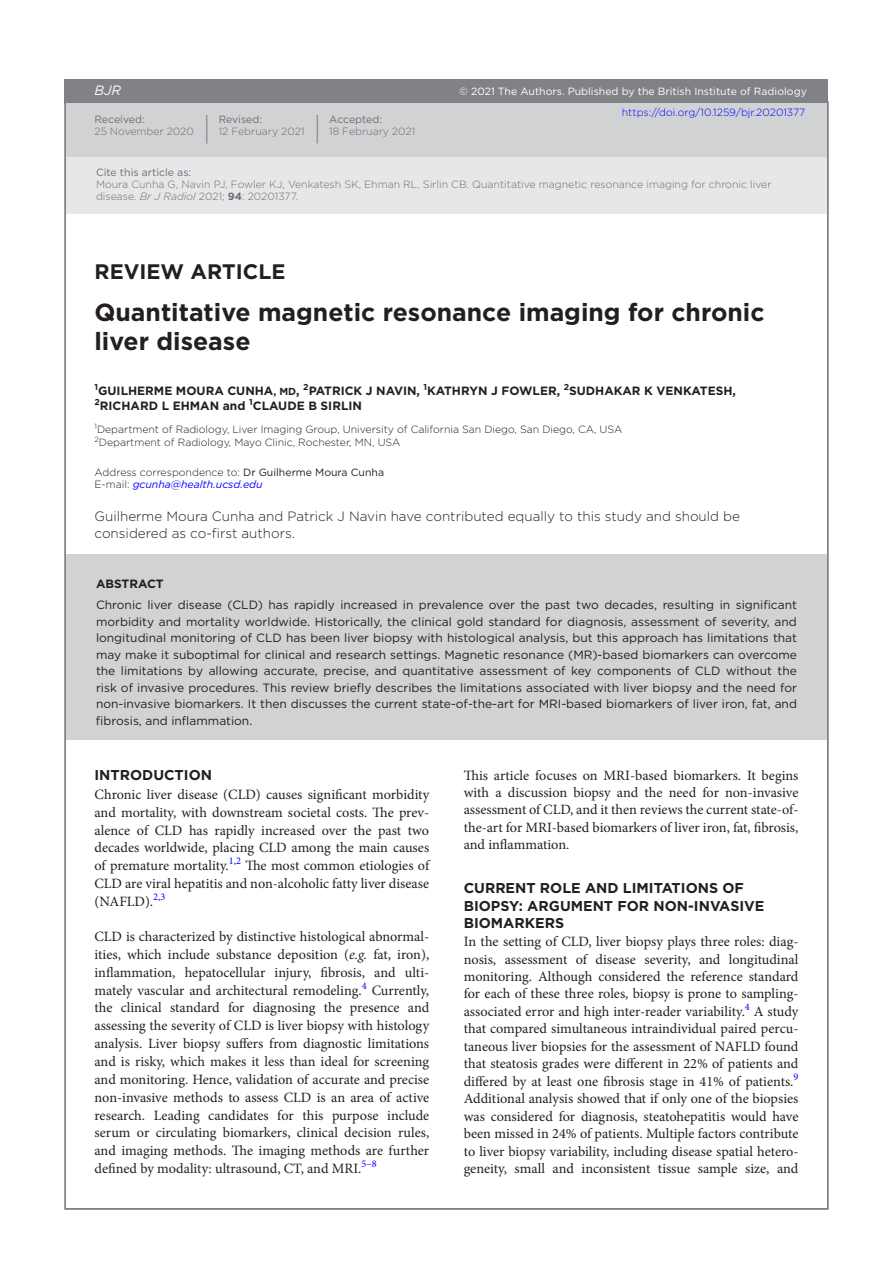
<style>
.page{position:relative;width:893px;height:1263px;background:#fff}
.page>*{position:absolute;margin:0;border:0;box-sizing:border-box;transform-origin:0 0}
.t1{font:700 24.75px/29.2px "Gotham";color:#231f20}
.t2{font:700 21px "Gotham";color:#231f20}
.t3{font:14.25px/17.9px "Minion Pro";color:#231f20;text-align:justify}
.t4{font:700 14.25px/17.2px "Gotham";color:#231f20}
.t5{font:300 13.5px/16.5px "Gotham";color:#231f20}
.t6{font:italic 13.5px "Gotham";color:#fff}
.t7{font:12px/16.5px "Gotham";color:#231f20;text-align:justify}
.t8{font:700 12px/15px "Gotham";color:#231f20}
.t9{font:300 10.5px/13.5px "Gotham";letter-spacing:-.005em;color:#231f20}
.t10{font:300 10.5px/12px "Gotham";color:#6c6d70}
.t11{font:10.5px "Gotham";color:#fff}
.t12{font:10.5px "Gotham";color:#6c6d70}
.t13{font:300 10.5px "Gotham";color:#00f}
.s1{font-style:italic}
.s2{font-weight:700}
.s3{font-size:10.2px}
.s4{font-weight:400}
.s5{font-weight:400;font-style:italic;color:#00f}
</style>
<div class="page">
<div style="left:64px;top:79px;width:764px;height:24px;background:#808285"></div>
<div style="left:66px;top:154px;width:761px;height:59px;background:#e6e7e9"></div>
<div style="left:66px;top:103px;width:761px;height:53px;background:#d1d2d4"></div>
<svg style="left:317px;top:115px;width:1px;height:28px"></svg>
<svg style="left:206px;top:115px;width:1px;height:29px"></svg>
<div style="left:66px;top:554px;width:761px;height:186px;background:#d1d2d4"></div>
<p class="t6" style="left:94px;top:83px;width:28px">BJR</p>
<p class="t12" style="left:94px;top:113px;width:52px">Received:</p>
<p class="t10" style="left:94px;top:125px;width:101px">25 November 2020</p>
<p class="t12" style="left:219px;top:113px;width:45px">Revised:</p>
<p class="t10" style="left:219px;top:125px;width:87px">12 February 2021</p>
<p class="t12" style="left:329px;top:113px;width:54px">Accepted:</p>
<p class="t10" style="left:329px;top:125px;width:87px">18 February 2021</p>
<p class="t11" style="left:459px;top:85px;width:349px">© 2021 The Authors. Published by the British Institute of Radiology</p>
<p class="t13" style="left:622px;top:106px;width:185px">https://doi.org/10.1259/bjr.20201377</p>
<p class="t12" style="left:96px;top:165px;width:97px">Cite this article as:</p>
<p class="t10" style="left:96px;top:178px;width:677px">Moura Cunha G, Navin PJ, Fowler KJ, Venkatesh SK, Ehman RL, Sirlin CB. Quantitative magnetic resonance imaging for chronic liver disease. <span class="s1">Br J Radiol</span> 2021; <span class="s2">94</span>: 20201377.</p>
<h2 class="t2" style="left:94px;top:258px;width:192px">REVIEW ARTICLE</h2>
<h1 class="t1" style="left:94px;top:298px;width:671px">Quantitative magnetic resonance imaging for chronic liver disease</h1>
<p class="t8" style="left:94px;top:384px;width:643px"><sup>1</sup>GUILHERME MOURA CUNHA<span class="s3">, MD</span>, <sup>2</sup>PATRICK J NAVIN, <sup>1</sup>KATHRYN J FOWLER, <sup>2</sup>SUDHAKAR K VENKATESH,<br><sup>2</sup>RICHARD L EHMAN and <sup>1</sup>CLAUDE B SIRLIN</p>
<p class="t9" style="left:94px;top:422px;width:529px"><sup>1</sup>Department of Radiology, Liver Imaging Group, University of California San Diego, San Diego, CA, USA<br><sup>2</sup>Department of Radiology, Mayo Clinic, Rochester, MN, USA</p>
<p class="t9" style="left:94px;top:466px;width:291px;line-height:12px">Address correspondence to: <span class="s4">Dr Guilherme Moura Cunha<br></span>E-mail: <span class="s5">gcunha@health.ucsd.edu</span></p>
<p class="t5" style="left:94px;top:508px;width:647px">Guilherme Moura Cunha and Patrick J Navin have contributed equally to this study and should be considered as co-first authors.</p>
<p class="t8" style="left:96px;top:576px;width:69px">ABSTRACT</p>
<p class="t7" style="left:96px;top:596px;width:702px">Chronic liver disease (CLD) has rapidly increased in prevalence over the past two decades, resulting in significant morbidity and mortality worldwide. Historically, the clinical gold standard for diagnosis, assessment of severity, and longitudinal monitoring of CLD has been liver biopsy with histological analysis, but this approach has limitations that may make it suboptimal for clinical and research settings. Magnetic resonance (MR)-based biomarkers can overcome the limitations by allowing accurate, precise, and quantitative assessment of key components of CLD without the risk of invasive procedures. This review briefly describes the limitations associated with liver biopsy and the need for non-invasive biomarkers. It then discusses the current state-of-the-art for MRI-based biomarkers of liver iron, fat, and fibrosis, and inflammation.</p>
<p class="t4" style="left:94px;top:766px;width:119px">INTRODUCTION</p>
<p class="t3" style="left:94px;top:785px;width:336px">Chronic liver disease (CLD) causes significant morbidity and mortality, with downstream societal costs. The prev&shy;alence of CLD has rapidly increased over the past two decades worldwide, placing CLD among the main causes of premature mortality.<sup>1,2</sup> The most common etiologies of CLD are viral hepatitis and non-alcoholic fatty liver disease (NAFLD).<sup>2,3</sup></p>
<p class="t3" style="left:94px;top:928px;width:336px">CLD is characterized by distinctive histological abnormal&shy;ities, which include substance deposition (<span class="s1">e.g.</span> fat, iron), inflammation, hepatocellular injury, fibrosis, and ulti&shy;mately vascular and architectural remodeling.<sup>4</sup> Currently, the clinical standard for diagnosing the presence and assessing the severity of CLD is liver biopsy with histology analysis. Liver biopsy suffers from diagnostic limitations and is risky, which makes it less than ideal for screening and monitoring. Hence, validation of accurate and precise non-invasive methods to assess CLD is an area of active research. Leading candidates for this purpose include serum or circulating biomarkers, clinical decision rules, and imaging methods. The imaging methods are further defined by modality: ultrasound, CT, and MRI.<sup>5–8</sup></p>
<p class="t3" style="left:464px;top:766px;width:336px;line-height:17.4px">This article focuses on MRI-based biomarkers. It begins with a discussion biopsy and the need for non-invasive assessment of CLD, and it then reviews the current state-of&shy;the-art for MRI-based biomarkers of liver iron, fat, fibrosis, and inflammation.</p>
<p class="t4" style="left:464px;top:879px;width:302px">CURRENT ROLE AND LIMITATIONS OF<br>BIOPSY: ARGUMENT FOR NON-INVASIVE<br>BIOMARKERS</p>
<p class="t3" style="left:464px;top:933px;width:336px;line-height:17.4px">In the setting of CLD, liver biopsy plays three roles: diag&shy;nosis, assessment of disease severity, and longitudinal monitoring. Although considered the reference standard for each of these three roles, biopsy is prone to sampling&shy;associated error and high inter-reader variability.<sup>4</sup> A study that compared simultaneous intraindividual paired percu&shy;taneous liver biopsies for the assessment of NAFLD found that steatosis grades were different in 22% of patients and differed by at least one fibrosis stage in 41% of patients.<sup>9<br></sup>Additional analysis showed that if only one of the biopsies was considered for diagnosis, steatohepatitis would have been missed in 24% of patients. Multiple factors contribute to liver biopsy variability, including disease spatial hetero&shy;geneity, small and inconsistent tissue sample size, and</p>
</div>
